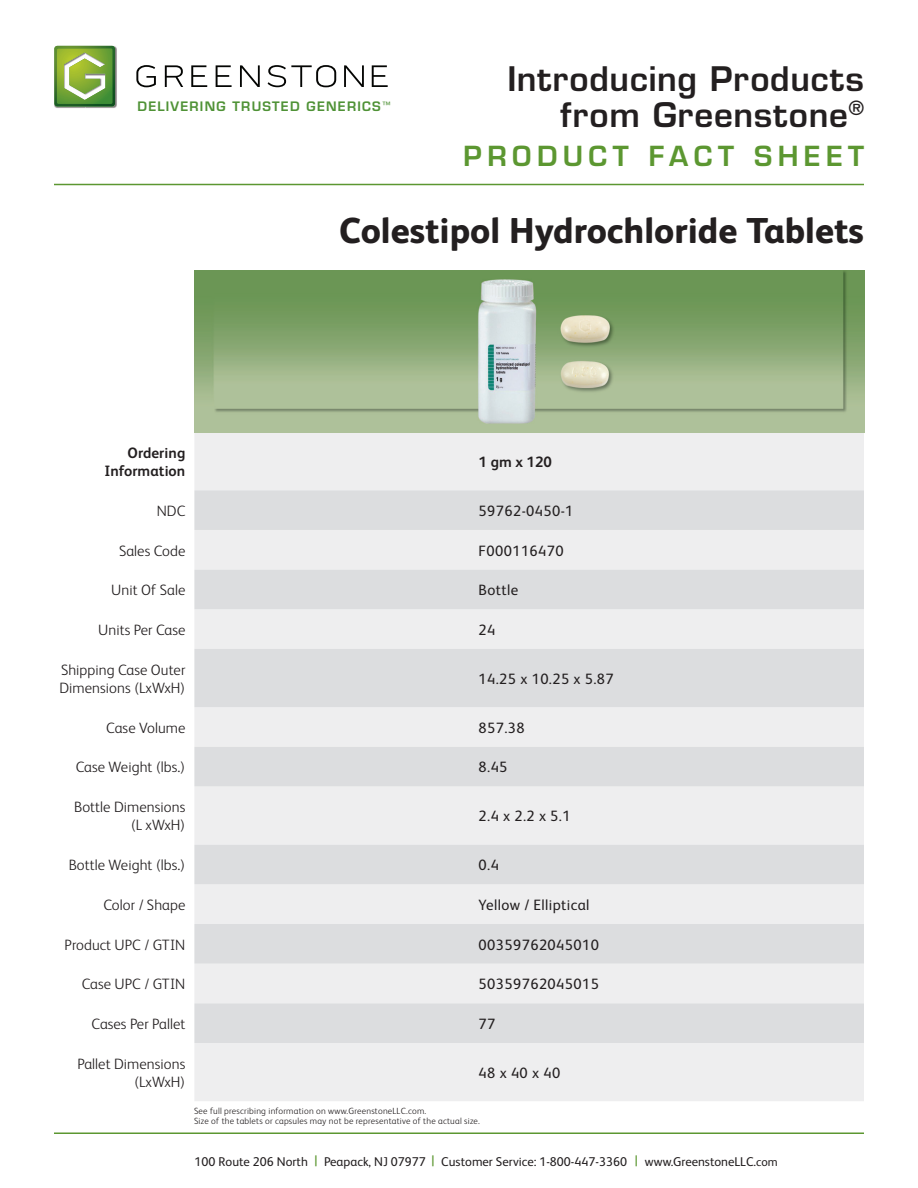
<style>
.page{position:relative;width:918px;height:1188px;background:#fff}
.page>*{position:absolute;margin:0;border:0;box-sizing:border-box;transform-origin:0 0}
.t1{font:800 36px "FS Albert Pro";color:#231f20}
.t2{font:600 33px/36px "Eurostile LT Std";letter-spacing:.025em;color:#231f20;text-align:right}
.t3{font:600 27px "Eurostile LT Std";letter-spacing:.2em;color:#5c9731}
.t4{font:300 15px/18px "FS Albert Pro";letter-spacing:.005em;color:#231f20;text-align:right}
.t5{font:15px "FS Albert Pro";letter-spacing:.025em;color:#231f20}
.t6{font:700 15px/18px "FS Albert";letter-spacing:.005em;color:#231f20;text-align:right}
.t7{font:700 15px "FS Albert Pro";color:#231f20}
.t8{font:12.75px "FS Albert Pro";color:#231f20}
.t9{font:600 12.75px "Eurostile LT Std";letter-spacing:.095em;color:#4f9236}
.t10{font:300 9px "FS Albert Pro";letter-spacing:.025em;color:#231f20}
.s1{font-size:15px;color:#5c9731}
.s2{font-size:12px}
</style>
<div class="page">
<div style="left:194px;top:432px;width:670px;height:669px;background:#eeeeef"></div>
<svg style="left:194px;top:490px;width:670px;height:553px;background:#e4e4e6"></svg>
<img style="left:194px;top:270px;width:670px;height:162px">
<hr style="left:54px;top:184px;width:810px;height:1px;background:#5c9731">
<img style="left:54px;top:45px;width:63px;height:63px">
<img style="left:54px;top:46px;width:61px;height:60px">
<img style="left:57px;top:48px;width:54px;height:54px">
<svg style="left:136px;top:65px;width:20px;height:22px"></svg>
<svg style="left:165px;top:65px;width:18px;height:22px"></svg>
<svg style="left:191px;top:65px;width:16px;height:22px"></svg>
<svg style="left:216px;top:65px;width:16px;height:22px"></svg>
<svg style="left:240px;top:65px;width:20px;height:22px"></svg>
<svg style="left:268px;top:65px;width:68px;height:22px"></svg>
<svg style="left:344px;top:65px;width:20px;height:22px"></svg>
<svg style="left:372px;top:65px;width:16px;height:22px"></svg>
<hr style="left:54px;top:1132px;width:810px;height:2px;background:#5c9731">
<p class="t9" style="left:138px;top:98px;width:254px">DELIVERING TRUSTED GENERICS<sup>™</sup></p>
<p class="t2" style="left:507px;top:61px;width:358px">Introducing Products from Greenstone<sup>®</sup></p>
<p class="t3" style="left:463px;top:139px;width:402px">PRODUCT FACT SHEET</p>
<p class="t1" style="left:339px;top:202px;width:526px">Colestipol Hydrochloride Tablets</p>
<p class="t6" style="left:104px;top:443px;width:83px">Ordering<br>Information</p>
<p class="t7" style="left:479px;top:451px;width:75px">1 gm x 120</p>
<p class="t4" style="left:157px;top:501px;width:30px">NDC</p>
<p class="t5" style="left:479px;top:500px;width:96px">59762-0450-1</p>
<p class="t4" style="left:119px;top:541px;width:68px">Sales Code</p>
<p class="t5" style="left:479px;top:540px;width:87px">F000116470</p>
<p class="t4" style="left:111px;top:580px;width:76px">Unit Of Sale</p>
<p class="t5" style="left:479px;top:579px;width:41px">Bottle</p>
<p class="t4" style="left:98px;top:620px;width:89px">Units Per Case</p>
<p class="t5" style="left:479px;top:619px;width:18px">24</p>
<p class="t4" style="left:59px;top:660px;width:128px;text-align:left">Shipping Case Outer<br>Dimensions (LxWxH)</p>
<p class="t5" style="left:479px;top:668px;width:137px">14.25 x 10.25 x 5.87</p>
<p class="t4" style="left:106px;top:718px;width:81px">Case Volume</p>
<p class="t5" style="left:479px;top:717px;width:48px">857.38</p>
<p class="t4" style="left:76px;top:757px;width:111px">Case Weight (lbs.)</p>
<p class="t5" style="left:479px;top:757px;width:30px">8.45</p>
<p class="t4" style="left:74px;top:797px;width:113px">Bottle Dimensions (L xWxH)</p>
<p class="t5" style="left:479px;top:806px;width:93px">2.4 x 2.2 x 5.1</p>
<p class="t4" style="left:69px;top:855px;width:118px">Bottle Weight (lbs.)</p>
<p class="t5" style="left:479px;top:855px;width:22px">0.4</p>
<p class="t4" style="left:104px;top:895px;width:83px">Color / Shape</p>
<p class="t5" style="left:479px;top:894px;width:112px">Yellow / Elliptical</p>
<p class="t4" style="left:65px;top:935px;width:122px">Product UPC / GTIN</p>
<p class="t5" style="left:479px;top:934px;width:122px">00359762045010</p>
<p class="t4" style="left:82px;top:974px;width:105px">Case UPC / GTIN</p>
<p class="t5" style="left:479px;top:973px;width:122px">50359762045015</p>
<p class="t4" style="left:92px;top:1014px;width:95px">Cases Per Pallet</p>
<p class="t5" style="left:479px;top:1013px;width:18px">77</p>
<p class="t4" style="left:77px;top:1054px;width:109px">Pallet Dimensions (LxWxH)</p>
<p class="t5" style="left:479px;top:1062px;width:83px">48 x 40 x 40</p>
<p class="t10" style="left:194px;top:1104px;width:234px">See full prescribing information on www.GreenstoneLLC.com.</p>
<p class="t10" style="left:194px;top:1115px;width:287px">Size of the tablets or capsules may not be representative of the actual size.</p>
<p class="t8" style="left:195px;top:1153px;width:585px">100 Route 206 North <span class="s1">|</span> Peapack, NJ 07977 <span class="s1">|</span> Customer Service: 1-800-447-3360 <span class="s1">|</span> www.GreenstoneLLC.<span class="s2">com</span></p>
</div>
